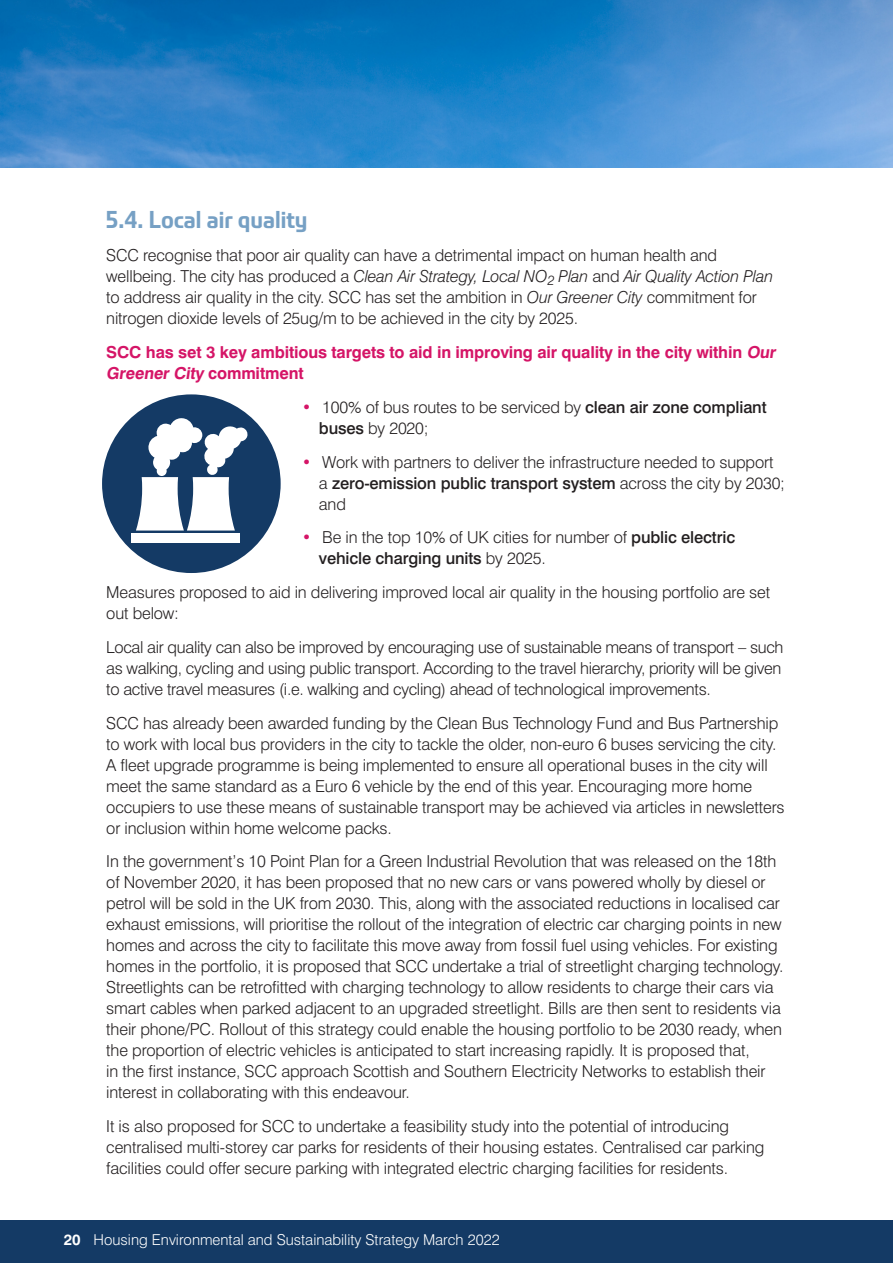
<style>
.page{position:relative;width:893px;height:1263px;background:#fff}
.page>*{position:absolute;margin:0;border:0;box-sizing:border-box;transform-origin:0 0}
.t1{font:700 22.5px "Southampton Display";color:#76a0c4}
.t2{font:300 16.5px/21px "Swiss 721 BT";letter-spacing:-.01em;color:#231f20}
.t3{font:700 16.5px/21px "Swiss 721 BT";letter-spacing:-.01em;color:#d51567}
.Main_title{font:300 15px "Swiss 721 BT";color:#fff}
.s1{font-style:italic}
.s2{color:#d51567}
.s3{font-weight:500}
.s4{font-weight:700}
</style>
<div class="page">
<div style="left:0;top:1220px;width:893px;height:43px;background:#143a65"></div>
<img style="left:0;top:0;width:893px;height:168px">
<div style="left:102px;top:394px;width:179px;height:179px;background:#143a65;border-radius:50%"></div>
<div style="left:131px;top:533px;width:109px;height:10px;background:#fff"></div>
<svg style="left:136px;top:418px;width:112px;height:112px"></svg>
<p class="t1" style="left:106px;top:204px;width:203px">5.4. Local air quality</p>
<p class="t2" style="left:106px;top:245px;width:668px">SCC recognise that poor air quality can have a detrimental impact on human health and wellbeing. The city has produced a <span class="s1">Clean Air Strategy, Local NO</span><sub>2</sub> <span class="s1">Plan</span> and <span class="s1">Air Quality Action Plan </span>to address air quality in the city. SCC has set the ambition in <span class="s1">Our Greener City</span> commitment for nitrogen dioxide levels of 25ug/m to be achieved in the city by 2025.</p>
<p class="t3" style="left:106px;top:342px;width:674px">SCC has set 3 key ambitious targets to aid in improving air quality in the city within Our<br>Greener City commitment</p>
<p class="t2" style="left:319px;top:396px;width:449px;text-indent:-17px"><span class="s2">•</span> 100% of bus routes to be serviced by <span class="s3">clean air zone compliant buses</span> by 2020;</p>
<p class="t2" style="left:319px;top:451px;width:468px;text-indent:-17px"><span class="s2">•</span> Work with partners to deliver the infrastructure needed to support a <span class="s3">zero-emission public transport system</span> across the city by 2030; and</p>
<p class="t2" style="left:319px;top:527px;width:418px;text-indent:-17px"><span class="s2">•</span> Be in the top 10% of UK cities for number of <span class="s3">public electric vehicle charging units</span> by 2025.</p>
<p class="t2" style="left:106px;top:582px;width:665px">Measures proposed to aid in delivering improved local air quality in the housing portfolio are set out below:</p>
<p class="t2" style="left:106px;top:636px;width:679px">Local air quality can also be improved by encouraging use of sustainable means of transport – such as walking, cycling and using public transport. According to the travel hierarchy, priority will be given to active travel measures (i.e. walking and cycling) ahead of technological improvements.</p>
<p class="t2" style="left:106px;top:712px;width:680px">SCC has already been awarded funding by the Clean Bus Technology Fund and Bus Partnership to work with local bus providers in the city to tackle the older, non-euro 6 buses servicing the city.<br>A fleet upgrade programme is being implemented to ensure all operational buses in the city will meet the same standard as a Euro 6 vehicle by the end of this year. Encouraging more home occupiers to use these means of sustainable transport may be achieved via articles in newsletters or inclusion within home welcome packs.</p>
<p class="t2" style="left:106px;top:851px;width:679px">In the government’s 10 Point Plan for a Green Industrial Revolution that was released on the 18th of November 2020, it has been proposed that no new cars or vans powered wholly by diesel or petrol will be sold in the UK from 2030. This, along with the associated reductions in localised car exhaust emissions, will prioritise the rollout of the integration of electric car charging points in new homes and across the city to facilitate this move away from fossil fuel using vehicles. For existing homes in the portfolio, it is proposed that SCC undertake a trial of streetlight charging technology.<br>Streetlights can be retrofitted with charging technology to allow residents to charge their cars via smart cables when parked adjacent to an upgraded streetlight. Bills are then sent to residents via their phone/PC. Rollout of this strategy could enable the housing portfolio to be 2030 ready, when the proportion of electric vehicles is anticipated to start increasing rapidly. It is proposed that,<br>in the first instance, SCC approach Scottish and Southern Electricity Networks to establish their interest in collaborating with this endeavour.</p>
<p class="t2" style="left:106px;top:1116px;width:659px">It is also proposed for SCC to undertake a feasibility study into the potential of introducing centralised multi-storey car parks for residents of their housing estates. Centralised car parking facilities could offer secure parking with integrated electric charging facilities for residents.</p>
<p class="Main_title" style="left:64px;top:1231px;width:437px"><span class="s4">20</span> Housing Environmental and Sustainability Strategy March 2022</p>
</div>
